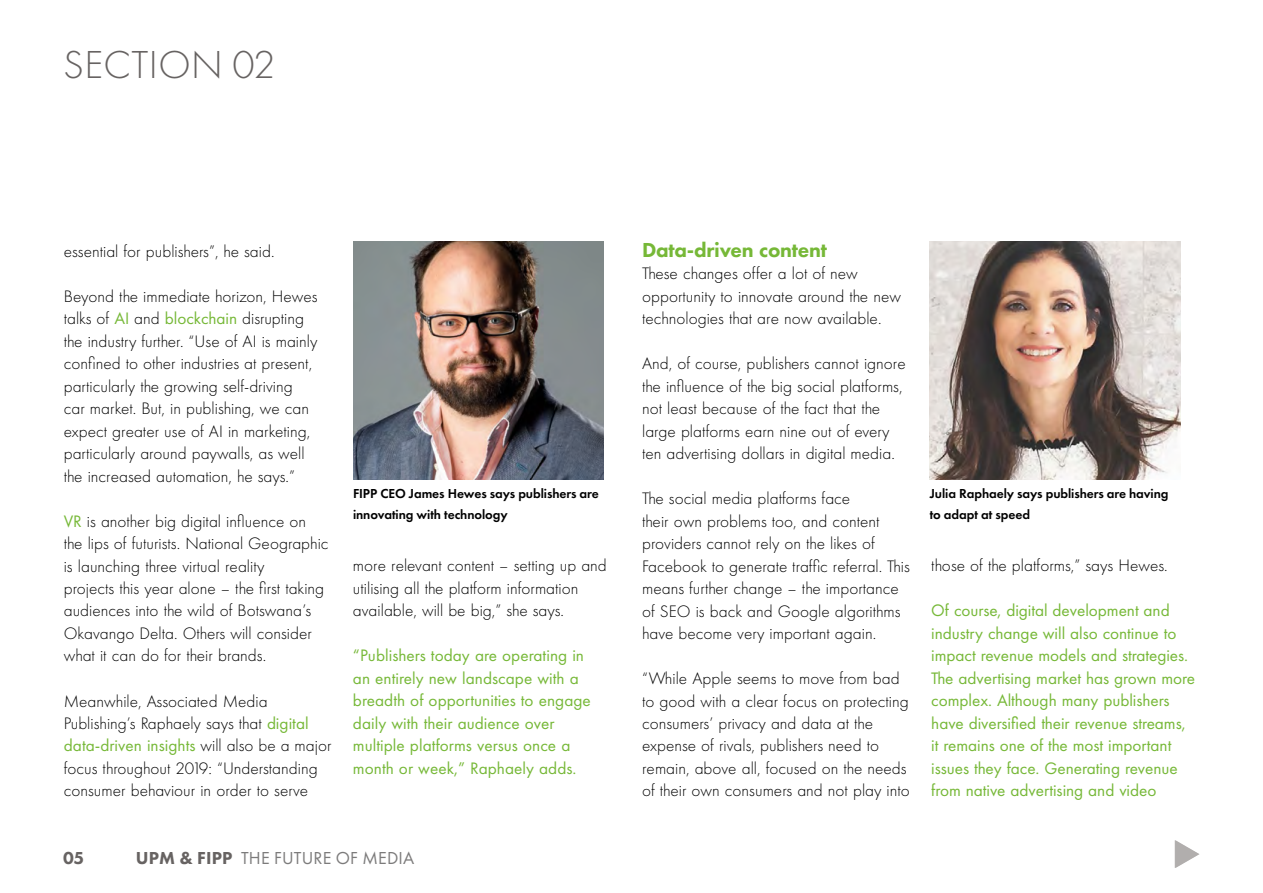
<style>
.page{position:relative;width:1263px;height:893px;background:#fff}
.page>*{position:absolute;margin:0;border:0;box-sizing:border-box;transform-origin:0 0}
.t1{font:600 45px "Proxima Nova";color:#b1aead}
.t2{font:300 40.5px "Futura PT";letter-spacing:.01em;color:#676362}
.t3{font:800 21px "Futura PT";letter-spacing:-.015em;color:#76b837}
.t4{font:18px "Futura PT";letter-spacing:.01em;color:#7c7b7b}
.t5{font:800 18px "Futura PT";color:#676362}
.t6{font:300 17.25px/22.5px "Futura PT";color:#000}
.t7{font:17.25px/22.5px "Futura PT";letter-spacing:-.005em;color:#76b837}
.t8{font:600 13.5px/21px "Futura PT";letter-spacing:-.005em;color:#000}
.s1{font-weight:400;color:#76b837}
.s2{font-weight:800;color:#676362}
</style>
<div class="page">
<img style="left:930px;top:241px;width:250px;height:238px">
<img style="left:353px;top:241px;width:251px;height:238px">
<h2 class="t2" style="left:63px;top:41px;width:214px">SECTION 02</h2>
<p class="t6" style="left:64px;top:240px;width:212px">essential for publishers”, he said.</p>
<p class="t6" style="left:64px;top:285px;width:255px">Beyond the immediate horizon, Hewes talks of <span class="s1">AI</span> and <span class="s1">blockchain</span> disrupting the industry further. “Use of AI is mainly confined to other industries at present, particularly the growing self-driving car market. But, in publishing, we can expect greater use of AI in marketing, particularly around paywalls, as well the increased automation, he says.”</p>
<p class="t6" style="left:64px;top:510px;width:266px"><span class="s1">VR</span> is another big digital influence on the lips of futurists. National Geographic is launching three virtual reality<br>projects this year alone – the first taking audiences into the wild of Botswana’s Okavango Delta. Others will consider what it can do for their brands.</p>
<p class="t6" style="left:64px;top:690px;width:269px">Meanwhile, Associated Media Publishing’s Raphaely says that <span class="s1">digital data-driven insights</span> will also be a major focus throughout 2019: “Understanding consumer behaviour in order to serve</p>
<p class="t3" style="left:642px;top:236px;width:186px">Data-driven content</p>
<p class="t6" style="left:642px;top:262px;width:260px">These changes offer a lot of new opportunity to innovate around the new technologies that are now available.</p>
<p class="t6" style="left:642px;top:352px;width:265px">And, of course, publishers cannot ignore the influence of the big social platforms, not least because of the fact that the large platforms earn nine out of every ten advertising dollars in digital media.</p>
<p class="t6" style="left:642px;top:487px;width:269px">The social media platforms face<br>their own problems too, and content providers cannot rely on the likes of Facebook to generate traffic referral. This means further change – the importance of SEO is back and Google algorithms have become very important again.</p>
<p class="t6" style="left:642px;top:667px;width:269px">“While Apple seems to move from bad to good with a clear focus on protecting consumers’ privacy and data at the expense of rivals, publishers need to remain, above all, focused on the needs of their own consumers and not play into</p>
<p class="t8" style="left:353px;top:483px;width:247px">FIPP CEO James Hewes says publishers are innovating with technology</p>
<p class="t8" style="left:930px;top:483px;width:240px">Julia Raphaely says publishers are having to adapt at speed</p>
<p class="t6" style="left:931px;top:555px;width:238px">those of the platforms,” says Hewes.</p>
<p class="t7" style="left:931px;top:599px;width:265px">Of course, digital development and industry change will also continue to impact revenue models and strategies.<br>The advertising market has grown more complex. Although many publishers have diversified their revenue streams, it remains one of the most important issues they face. Generating revenue from native advertising and video</p>
<p class="t6" style="left:353px;top:555px;width:255px">more relevant content – setting up and utilising all the platform information available, will be big,” she says.</p>
<p class="t7" style="left:353px;top:644px;width:239px">“Publishers today are operating in an entirely new landscape with a breadth of opportunities to engage daily with their audience over multiple platforms versus once a month or week,” Raphaely adds.</p>
<p class="t5" style="left:63px;top:846px;width:23px">05</p>
<p class="t4" style="left:136px;top:848px;width:280px"><span class="s2">UPM &amp; FIPP</span> THE FUTURE OF MEDIA</p>
<h1 class="t1" style="left:1173px;top:826px;width:28px">⊲</h1>
</div>
